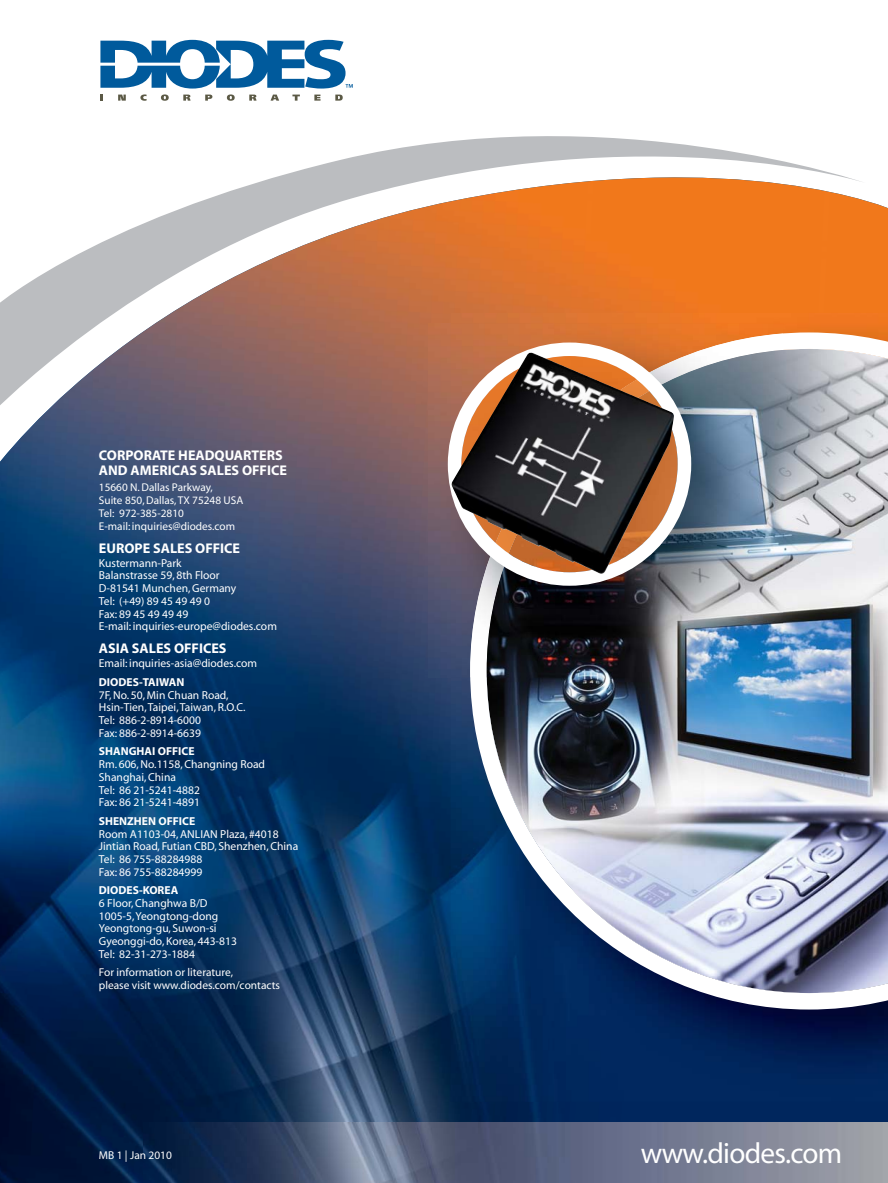
<style>
.page{position:relative;width:888px;height:1183px;background:#fff}
.page>*{position:absolute;margin:0;border:0;box-sizing:border-box;transform-origin:0 0}
.t1{font:29.25px "Myriad MM 400 600";letter-spacing:-.025em;color:#fff}
.t2{font:14.1px/14.9px "Myriad MM 700 600";color:#fff}
.t3{font:11.55px/12.8px "Myriad MM 400 600";color:#fff}
.t4{font:11.55px "Myriad MM 700 600";color:#fff}
.t5{font:11.4px/12.8px "Myriad MM 400 600";color:#fff}
.t6{font:11.25px/12.8px "Myriad MM 400 600";color:#fff}
</style>
<div class="page">
<img style="left:0;top:200px;width:887px;height:983px">
<svg style="left:0;top:136px;width:865px;height:283px"></svg>
<svg style="left:100px;top:40px;width:253px;height:61px"></svg>
<img style="left:143px;top:1123px;width:744px;height:60px">
<img style="left:450px;top:313px;width:437px;height:789px">
<img style="left:470px;top:332px;width:417px;height:678px">
<img style="left:428px;top:324px;width:354px;height:354px">
<img style="left:470px;top:333px;width:312px;height:345px">
<img style="left:486px;top:350px;width:296px;height:328px">
<svg style="left:447px;top:343px;width:244px;height:243px"></svg>
<img style="left:451px;top:351px;width:223px;height:223px">
<p class="t2" style="left:99px;top:449px;width:189px">CORPORATE HEADQUARTERS<br>AND AMERICAS SALES OFFICE</p>
<p class="t6" style="left:99px;top:482px;width:146px">15660 N. Dallas Parkway,<br>Suite 850, Dallas, TX 75248 USA<br>Tel: 972-385-2810<br>E-mail: inquiries@diodes.com</p>
<p class="t2" style="left:99px;top:542px;width:143px">EUROPE SALES OFFICE</p>
<p class="t3" style="left:99px;top:557px;width:179px">Kustermann-Park<br>Balanstrasse 59, 8th Floor<br>D-81541 Munchen, Germany<br>Tel: (+49) 89 45 49 49 0<br>Fax: 89 45 49 49 49<br>E-mail: inquiries-europe@diodes.com</p>
<p class="t2" style="left:99px;top:642px;width:129px">ASIA SALES OFFICES</p>
<p class="t3" style="left:99px;top:658px;width:160px">Email: inquiries-asia@diodes.com</p>
<p class="t4" style="left:99px;top:678px;width:87px">DIODES-TAIWAN</p>
<p class="t3" style="left:99px;top:689px;width:148px">7F, No. 50, Min Chuan Road,<br>Hsin-Tien, Taipei, Taiwan, R.O.C.<br>Tel: 886-2-8914-6000<br>Fax: 886-2-8914-6639</p>
<p class="t4" style="left:99px;top:747px;width:97px">SHANGHAI OFFICE</p>
<p class="t3" style="left:99px;top:759px;width:168px">Rm. 606, No.1158, Changning Road<br>Shanghai, China<br>Tel: 86 21-5241-4882<br>Fax: 86 21-5241-4891</p>
<p class="t4" style="left:99px;top:817px;width:98px">SHENZHEN OFFICE</p>
<p class="t3" style="left:99px;top:828px;width:201px">Room A1103-04, ANLIAN Plaza, #4018<br>Jintian Road, Futian CBD, Shenzhen, China<br>Tel: 86 755-88284988<br>Fax: 86 755-88284999</p>
<p class="t4" style="left:99px;top:886px;width:81px">DIODES-KOREA</p>
<p class="t3" style="left:99px;top:898px;width:139px">6 Floor, Changhwa B/D<br>1005-5, Yeongtong-dong<br>Yeongtong-gu, Suwon-si<br>Gyeonggi-do, Korea, 443-813<br>Tel: 82-31-273-1884</p>
<p class="t5" style="left:99px;top:967px;width:183px">For information or literature,<br>please visit www.diodes.com/contacts</p>
<p class="t5" style="left:99px;top:1150px;width:75px">MB 1 | Jan 2010</p>
<h1 class="t1" style="left:640px;top:1142px;width:203px">www.diodes.com</h1>
</div>
